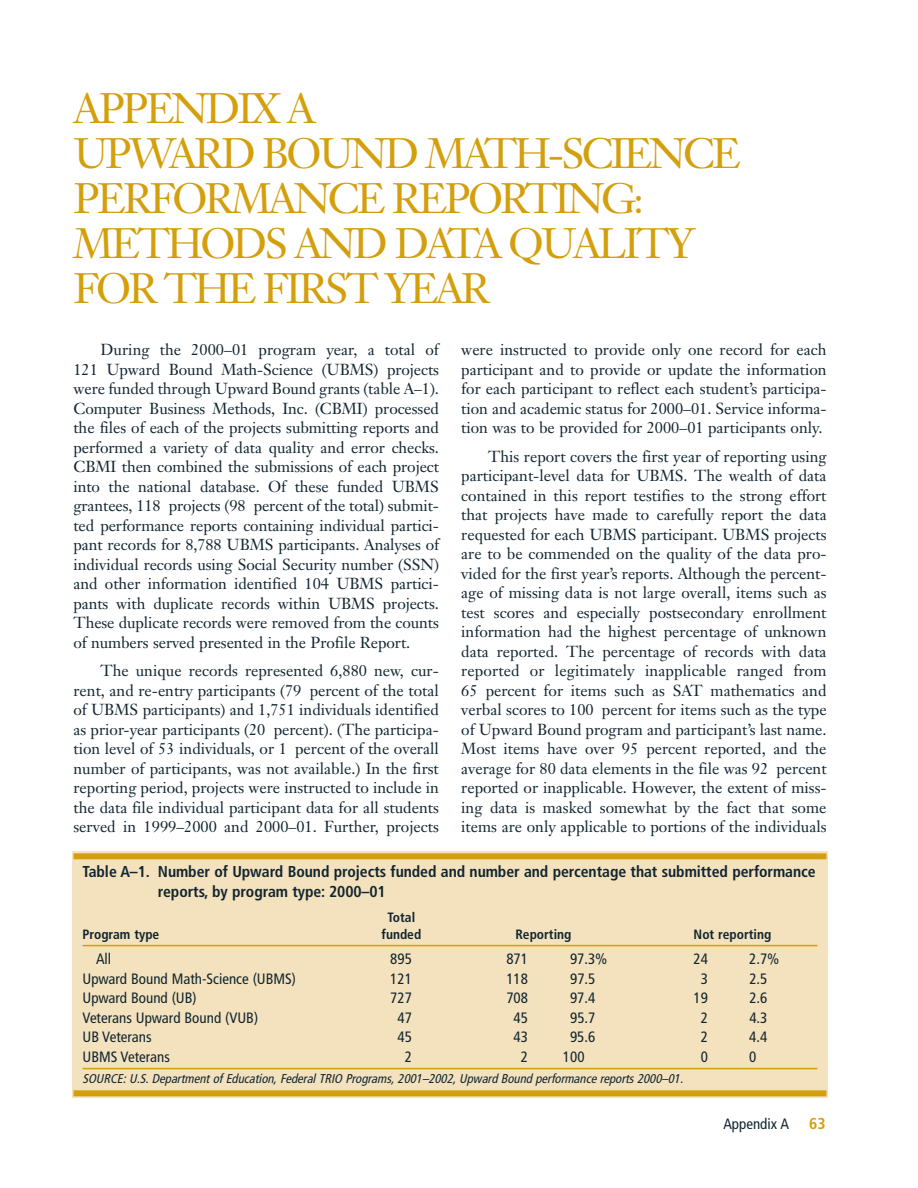
<style>
.page{position:relative;width:918px;height:1188px;background:#fff}
.page>*{position:absolute;margin:0;border:0;box-sizing:border-box;transform-origin:0 0}
.t1{font:42px/45px "Janson Text";letter-spacing:-.07em;color:#d49f0c}
.t2{font:15.75px/19.5px "Janson Text";color:#112530;text-align:justify}
.t3{font:700 condensed 15.75px/19.5px "Frutiger";letter-spacing:-.005em;color:#112530}
.t4{font:700 condensed 15.75px "Frutiger";color:#d49f0c}
.t5{font:condensed 15px "Frutiger";color:#112530}
.t6{font:700 condensed 13.5px "Frutiger";color:#112530}
.t7{font:italic condensed 12.75px "Frutiger";color:#112530}
</style>
<div class="page">
<div style="left:72px;top:852px;width:756px;height:246px;background:#f3e2bd"></div>
<div style="left:74px;top:853px;width:752px;height:6px;background:#d49f0c"></div>
<hr style="left:82px;top:945px;width:736px;height:1px;background:#d49f0c">
<hr style="left:82px;top:1068px;width:736px;height:1px;background:#d49f0c">
<div style="left:74px;top:1090px;width:752px;height:6px;background:#d49f0c"></div>
<h1 class="t1" style="left:74px;top:91px;width:669px">APPENDIX A<br>UPWARD BOUND MATH-SCIENCE<br>PERFORMANCE REPORTING:<br>METHODS AND DATA QUALITY<br>FOR THE FIRST YEAR</h1>
<p class="t2" style="left:73px;top:342px;width:367px;text-indent:27px">During the 2000–01 program year, a total of 121 Upward Bound Math-Science (UBMS) projects were funded through Upward Bound grants (table A–1).<br>Computer Business Methods, Inc. (CBMI) processed the files of each of the projects submitting reports and performed a variety of data quality and error checks.<br>CBMI then combined the submissions of each project into the national database. Of these funded UBMS grantees, 118 projects (98 percent of the total) submit&shy;ted performance reports containing individual partici&shy;pant records for 8,788 UBMS participants. Analyses of individual records using Social Security number (SSN) and other information identified 104 UBMS partici&shy;pants with duplicate records within UBMS projects.<br>These duplicate records were removed from the counts of numbers served presented in the Profile Report.</p>
<p class="t2" style="left:74px;top:663px;width:367px;text-indent:27px">The unique records represented 6,880 new, cur&shy;rent, and re-entry participants (79 percent of the total of UBMS participants) and 1,751 individuals identified as prior-year participants (20 percent). (The participa&shy;tion level of 53 individuals, or 1 percent of the overall number of participants, was not available.) In the first reporting period, projects were instructed to include in the data file individual participant data for all students served in 1999–2000 and 2000–01. Further, projects</p>
<p class="t2" style="left:461px;top:342px;width:367px">were instructed to provide only one record for each participant and to provide or update the information for each participant to reflect each student’s participa&shy;tion and academic status for 2000–01. Service informa&shy;tion was to be provided for 2000–01 participants only.</p>
<p class="t2" style="left:461px;top:448px;width:367px;text-indent:27px">This report covers the first year of reporting using participant-level data for UBMS. The wealth of data contained in this report testifies to the strong effort that projects have made to carefully report the data requested for each UBMS participant. UBMS projects are to be commended on the quality of the data pro&shy;vided for the first year’s reports. Although the percent&shy;age of missing data is not large overall, items such as test scores and especially postsecondary enrollment information had the highest percentage of unknown data reported. The percentage of records with data reported or legitimately inapplicable ranged from 65 percent for items such as SAT mathematics and verbal scores to 100 percent for items such as the type of Upward Bound program and participant’s last name.<br>Most items have over 95 percent reported, and the average for 80 data elements in the file was 92 percent reported or inapplicable. However, the extent of miss&shy;ing data is masked somewhat by the fact that some items are only applicable to portions of the individuals</p>
<p class="t3" style="left:158px;top:863px;width:659px;text-indent:-75px">Table A–1. Number of Upward Bound projects funded and number and percentage that submitted performance reports, by program type: 2000–01</p>
<p class="t6" style="left:388px;top:912px;width:29px">Total</p>
<p class="t6" style="left:82px;top:929px;width:78px">Program type</p>
<p class="t6" style="left:382px;top:929px;width:41px">funded</p>
<p class="t6" style="left:515px;top:929px;width:58px">Reporting</p>
<p class="t6" style="left:694px;top:929px;width:79px">Not reporting</p>
<p class="t5" style="left:96px;top:953px;width:17px">All</p>
<p class="t5" style="left:390px;top:953px;width:23px">895</p>
<p class="t5" style="left:506px;top:953px;width:23px">871</p>
<p class="t5" style="left:570px;top:953px;width:39px">97.3%</p>
<p class="t5" style="left:694px;top:953px;width:16px">24</p>
<p class="t5" style="left:749px;top:953px;width:32px">2.7%</p>
<p class="t5" style="left:82px;top:973px;width:215px">Upward Bound Math-Science (UBMS)</p>
<p class="t5" style="left:390px;top:973px;width:23px">121</p>
<p class="t5" style="left:506px;top:973px;width:23px">118</p>
<p class="t5" style="left:570px;top:973px;width:27px">97.5</p>
<p class="t5" style="left:701px;top:973px;width:9px">3</p>
<p class="t5" style="left:749px;top:973px;width:19px">2.5</p>
<p class="t5" style="left:82px;top:992px;width:116px">Upward Bound (UB)</p>
<p class="t5" style="left:390px;top:992px;width:23px">727</p>
<p class="t5" style="left:506px;top:992px;width:23px">708</p>
<p class="t5" style="left:570px;top:992px;width:27px">97.4</p>
<p class="t5" style="left:694px;top:992px;width:16px">19</p>
<p class="t5" style="left:749px;top:992px;width:19px">2.6</p>
<p class="t5" style="left:83px;top:1012px;width:177px">Veterans Upward Bound (VUB)</p>
<p class="t5" style="left:398px;top:1012px;width:16px">47</p>
<p class="t5" style="left:514px;top:1012px;width:16px">45</p>
<p class="t5" style="left:570px;top:1012px;width:27px">95.7</p>
<p class="t5" style="left:701px;top:1012px;width:9px">2</p>
<p class="t5" style="left:749px;top:1012px;width:19px">4.3</p>
<p class="t5" style="left:83px;top:1031px;width:71px">UB Veterans</p>
<p class="t5" style="left:397px;top:1031px;width:16px">45</p>
<p class="t5" style="left:514px;top:1031px;width:16px">43</p>
<p class="t5" style="left:570px;top:1031px;width:27px">95.6</p>
<p class="t5" style="left:701px;top:1031px;width:9px">2</p>
<p class="t5" style="left:749px;top:1031px;width:19px">4.4</p>
<p class="t5" style="left:82px;top:1051px;width:89px">UBMS Veterans</p>
<p class="t5" style="left:405px;top:1051px;width:9px">2</p>
<p class="t5" style="left:521px;top:1051px;width:9px">2</p>
<p class="t5" style="left:563px;top:1051px;width:23px">100</p>
<p class="t5" style="left:701px;top:1051px;width:9px">0</p>
<p class="t5" style="left:749px;top:1051px;width:9px">0</p>
<p class="t7" style="left:82px;top:1073px;width:605px">SOURCE:U.S.Departmentof Education,FederalTRIO Programs,2001–2002,Upward Bound performance reports2000–01.</p>
<p class="t5" style="left:723px;top:1118px;width:67px">Appendix A</p>
<p class="t4" style="left:809px;top:1118px;width:18px">63</p>
</div>
